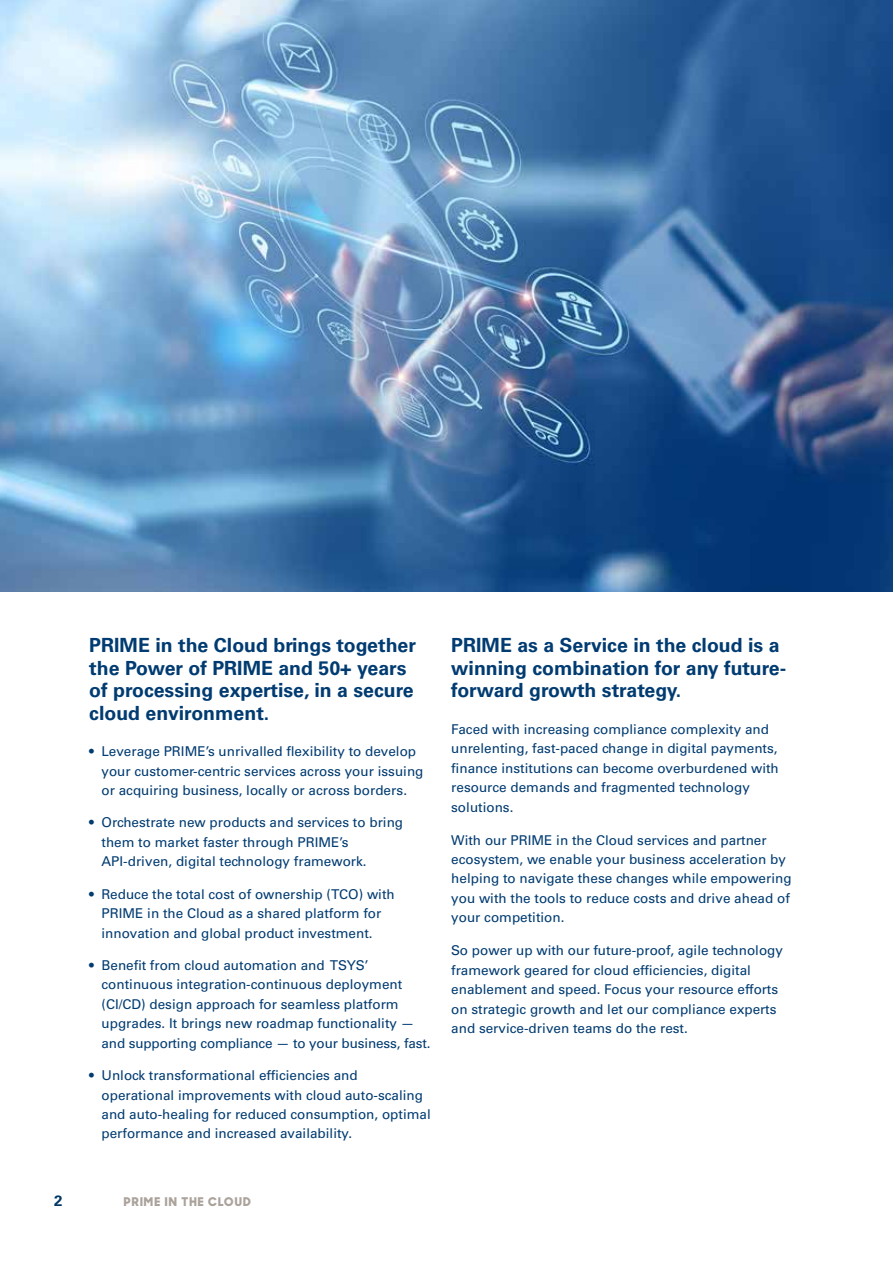
<style>
.page{position:relative;width:893px;height:1263px;background:#fff}
.page>*{position:absolute;margin:0;border:0;box-sizing:border-box;transform-origin:0 0}
.t1{font:700 19.5px/22.5px "Univers LT Std";color:#003b71}
.t2{font:700 15px "Univers LT Std";color:#003764}
.t3{font:13.5px/19.5px "Univers LT Std";color:#003b71}
.t4{font:800 12px "Sharp Sans No 1";letter-spacing:.1em;color:#aaa29b}
</style>
<div class="page">
<img style="left:0;top:0;width:893px;height:592px">
<h1 class="t1" style="left:89px;top:634px;width:328px">PRIME in the Cloud brings together the Power of PRIME and 50+ years of processing expertise, in a secure cloud environment.</h1>
<p class="t3" style="left:102px;top:741px;width:324px;text-indent:-12px">• Leverage PRIME’s unrivalled flexibility to develop your customer-centric services across your issuing or acquiring business, locally or across borders.</p>
<p class="t3" style="left:102px;top:813px;width:303px;text-indent:-12px">• Orchestrate new products and services to bring them to market faster through PRIME’s<br>API-driven, digital technology framework.</p>
<p class="t3" style="left:102px;top:884px;width:295px;text-indent:-12px">• Reduce the total cost of ownership (TCO) with<br>PRIME in the Cloud as a shared platform for innovation and global product investment.</p>
<p class="t3" style="left:102px;top:955px;width:330px;text-indent:-12px">• Benefit from cloud automation and TSYS’ continuous integration-continuous deployment (CI/CD) design approach for seamless platform upgrades. It brings new roadmap functionality — and supporting compliance — to your business, fast.</p>
<p class="t3" style="left:102px;top:1065px;width:331px;text-indent:-12px">• Unlock transformational efficiencies and operational improvements with cloud auto-scaling and auto-healing for reduced consumption, optimal performance and increased availability.</p>
<h1 class="t1" style="left:451px;top:634px;width:336px">PRIME as a Service in the cloud is a winning combination for any future&shy;forward growth strategy.</h1>
<p class="t3" style="left:451px;top:719px;width:329px">Faced with increasing compliance complexity and unrelenting, fast-paced change in digital payments, finance institutions can become overburdened with resource demands and fragmented technology solutions.</p>
<p class="t3" style="left:451px;top:830px;width:342px">With our PRIME in the Cloud services and partner ecosystem, we enable your business acceleration by helping to navigate these changes while empowering you with the tools to reduce costs and drive ahead of your competition.</p>
<p class="t3" style="left:451px;top:941px;width:333px">So power up with our future-proof, agile technology framework geared for cloud efficiencies, digital enablement and speed. Focus your resource efforts on strategic growth and let our compliance experts and service-driven teams do the rest.</p>
<p class="t2" style="left:54px;top:1192px;width:10px">2</p>
<p class="t4" style="left:124px;top:1193px;width:129px">PRIME IN THE CLOUD</p>
</div>
